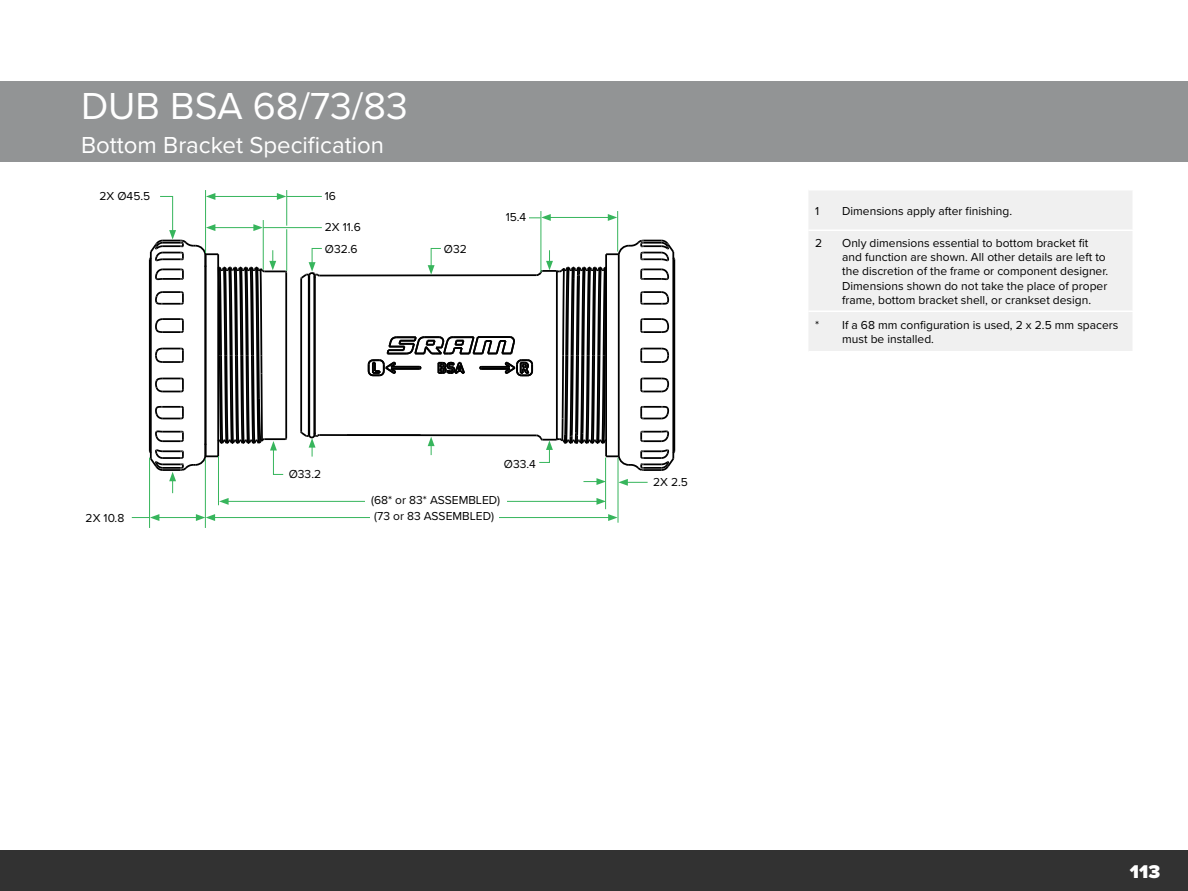
<style>
.page{position:relative;width:1188px;height:891px;background:#fff}
.page>*{position:absolute;margin:0;border:0;box-sizing:border-box;transform-origin:0 0}
.t1{font:39px "Proxima Nova";color:#fff}
.t2{font:24px "Proxima Nova";color:#fff}
.t3{font:900 19.2px "Proxima Nova";color:#fff}
.t4{font:12px/14.4px "Proxima Nova";color:#000}
</style>
<div class="page">
<div style="left:0;top:850px;width:1188px;height:41px;background:#323232"></div>
<div style="left:0;top:81px;width:1188px;height:81px;background:#929495"></div>
<hr style="left:300px;top:279px;width:2px;height:153px;background:#000">
<hr style="left:308px;top:276px;width:2px;height:159px;background:#000">
<hr style="left:313px;top:276px;width:2px;height:159px;background:#000">
<hr style="left:314px;top:275px;width:2px;height:161px;background:#000">
<hr style="left:319px;top:434px;width:217px;height:2px;background:#000">
<hr style="left:319px;top:274px;width:217px;height:2px;background:#000">
<svg style="left:300px;top:248px;width:23px;height:33px"></svg>
<svg style="left:300px;top:430px;width:21px;height:27px"></svg>
<hr style="left:213px;top:517px;width:398px;height:1px;background:#37b55c">
<hr style="left:287px;top:196px;width:35px;height:1px;background:#37b55c">
<hr style="left:263px;top:227px;width:59px;height:1px;background:#37b55c">
<hr style="left:226px;top:501px;width:373px;height:1px;background:#37b55c">
<div style="left:365px;top:494px;width:142px;height:10px;background:#fff"></div>
<svg style="left:132px;top:190px;width:156px;height:338px"></svg>
<svg style="left:367px;top:211px;width:309px;height:312px"></svg>
<div style="left:809px;top:191px;width:323px;height:160px;background:#f0f0f0"></div>
<hr style="left:808px;top:230px;width:326px;height:1px;background:#fff">
<hr style="left:808px;top:310px;width:326px;height:2px;background:#fff">
<h1 class="t1" style="left:81px;top:76px;width:328px">DUB BSA 68/73/83</h1>
<h2 class="t2" style="left:81px;top:127px;width:305px">Bottom Bracket Specification</h2>
<p class="t4" style="left:99px;top:188px;width:52px">2X Ø45.5</p>
<p class="t4" style="left:325px;top:188px;width:13px">16</p>
<p class="t4" style="left:325px;top:219px;width:37px">2X 11.6</p>
<p class="t4" style="left:325px;top:241px;width:34px">Ø32.6</p>
<p class="t4" style="left:444px;top:241px;width:24px">Ø32</p>
<p class="t4" style="left:506px;top:209px;width:22px">15.4</p>
<p class="t4" style="left:289px;top:466px;width:34px">Ø33.2</p>
<p class="t4" style="left:504px;top:456px;width:34px">Ø33.4</p>
<p class="t4" style="left:86px;top:510px;width:40px">2X 10.8</p>
<p class="t4" style="left:371px;top:492px;width:131px">(68* or 83* ASSEMBLED)</p>
<p class="t4" style="left:374px;top:509px;width:121px">(73 or 83 ASSEMBLED)</p>
<p class="t4" style="left:653px;top:475px;width:36px">2X 2.5</p>
<p class="t4" style="left:815px;top:203px;width:6px">1</p>
<p class="t4" style="left:842px;top:203px;width:172px">Dimensions apply after finishing.</p>
<p class="t4" style="left:815px;top:235px;width:9px">2</p>
<p class="t4" style="left:842px;top:235px;width:267px">Only dimensions essential to bottom bracket fit and function are shown. All other details are left to the discretion of the frame or component designer.<br>Dimensions shown do not take the place of proper frame, bottom bracket shell, or crankset design.</p>
<p class="t4" style="left:842px;top:317px;width:278px;text-indent:-27px">* If a 68 mm configuration is used, 2 x 2.5 mm spacers must be installed.</p>
<h3 class="t3" style="left:1130px;top:857px;width:32px">113</h3>
</div>
